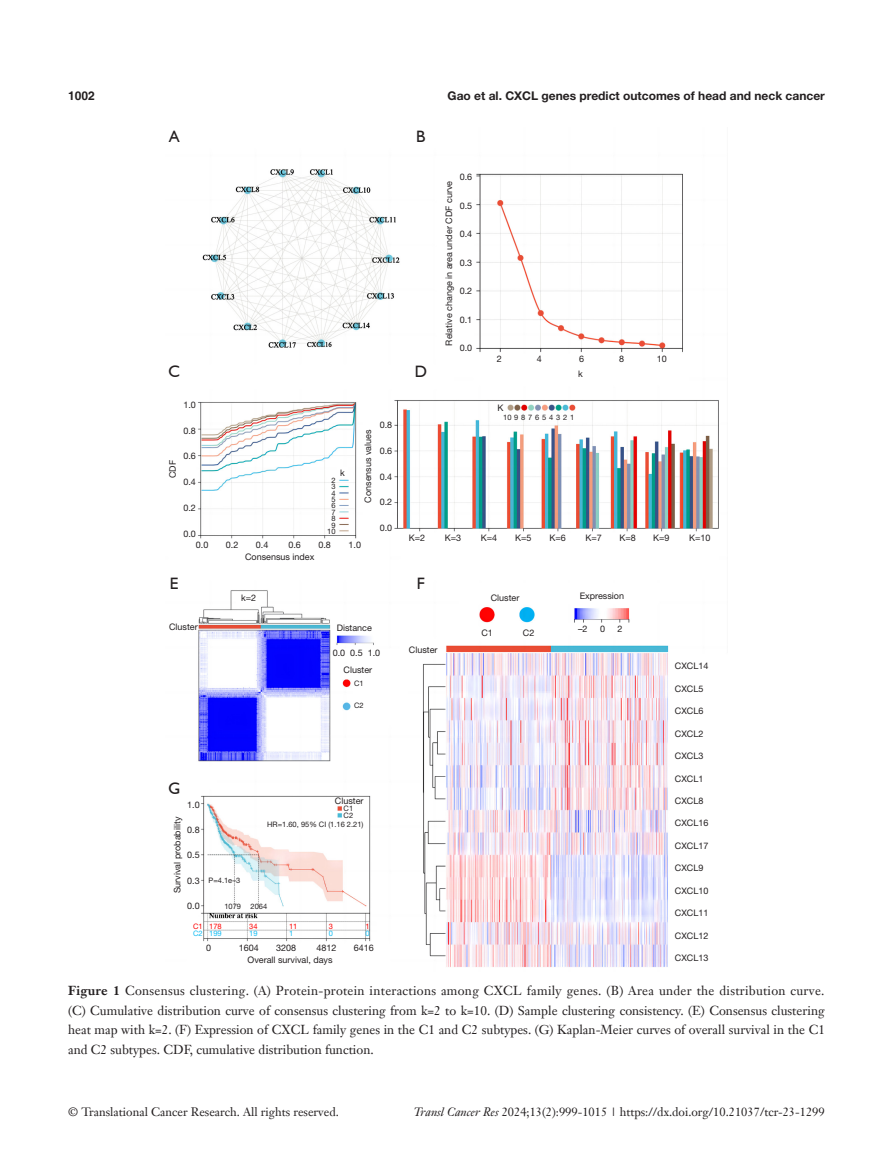
<style>
.page{position:relative;width:893px;height:1170px;background:#fff}
.page>*{position:absolute;margin:0;border:0;box-sizing:border-box;transform-origin:0 0}
.Cite{font:16.5px "Humanist 521 BT";color:#231f20}
.四级标题粗斜_上下不空行{font:12.75px/19.5px "Janson Text LT";color:#231f20;text-align:justify}
.t1{font:12px "Janson Text LT";color:#231f20}
.t2{font:700 12px "Helvetica Neue LT Pro";color:#231f20}
.t3{font:700 12px "Helvetica";color:#231f20}
.B-References{font:9px "Helvetica Neue LT Pro";color:#231f20}
.B-References-2{font:7.5px "Helvetica Neue LT Pro";color:#231f20}
.B-References-3{font:7.5px "Helvetica Neue LT Pro";color:#fe0000}
.B-References-4{font:7.5px "Helvetica Neue LT Pro";color:#12bcf2}
.s1{font-weight:700}
.s2{font-style:italic}
</style>
<div class="page">
<img style="left:198px;top:169px;width:521px;height:798px">
<div style="left:412px;top:363px;width:17px;height:17px;background:#fff"></div>
<div style="left:412px;top:574px;width:17px;height:17px;background:#fff"></div>
<h3 class="t3" style="left:68px;top:88px;width:28px">1002</h3>
<h3 class="t2" style="left:448px;top:88px;width:379px">Gao et al. CXCL genes predict outcomes of head and neck cancer</h3>
<p class="Cite" style="left:169px;top:126px;width:12px">A</p>
<p class="Cite" style="left:169px;top:361px;width:13px">C</p>
<p class="B-References" style="left:183px;top:399px;width:14px">1.0</p>
<p class="B-References" style="left:183px;top:425px;width:14px">0.8</p>
<p class="B-References" style="left:183px;top:450px;width:14px">0.6</p>
<p class="B-References" style="left:183px;top:476px;width:14px">0.4</p>
<p class="B-References" style="left:183px;top:502px;width:14px">0.2</p>
<p class="B-References" style="left:183px;top:528px;width:14px">0.0</p>
<p class="B-References" style="left:167px;top:478px;width:19px;rotate:-90deg">CDF</p>
<p class="B-References" style="left:340px;top:467px;width:6px">k</p>
<p class="B-References-2" style="left:331px;top:475px;width:6px">2</p>
<p class="B-References-2" style="left:331px;top:482px;width:6px">3</p>
<p class="B-References-2" style="left:331px;top:488px;width:6px">4</p>
<p class="B-References-2" style="left:331px;top:494px;width:6px">5</p>
<p class="B-References-2" style="left:331px;top:501px;width:6px">6</p>
<p class="B-References-2" style="left:331px;top:507px;width:6px">7</p>
<p class="B-References-2" style="left:331px;top:514px;width:6px">8</p>
<p class="B-References-2" style="left:331px;top:520px;width:6px">9</p>
<p class="B-References-2" style="left:327px;top:526px;width:10px">10</p>
<p class="B-References" style="left:362px;top:502px;width:75px;rotate:-90deg">Consensus values</p>
<p class="B-References" style="left:196px;top:539px;width:14px">0.0</p>
<p class="B-References" style="left:226px;top:539px;width:14px">0.2</p>
<p class="B-References" style="left:256px;top:539px;width:14px">0.4</p>
<p class="B-References" style="left:288px;top:539px;width:14px">0.6</p>
<p class="B-References" style="left:318px;top:539px;width:14px">0.8</p>
<p class="B-References" style="left:348px;top:539px;width:14px">1.0</p>
<p class="Cite" style="left:170px;top:572px;width:10px">E</p>
<p class="B-References" style="left:245px;top:551px;width:71px">Consensus index</p>
<p class="B-References" style="left:241px;top:592px;width:17px">k=2</p>
<p class="B-References" style="left:380px;top:419px;width:14px">0.8</p>
<p class="B-References" style="left:380px;top:445px;width:14px">0.6</p>
<p class="B-References" style="left:380px;top:470px;width:14px">0.4</p>
<p class="B-References" style="left:380px;top:496px;width:14px">0.2</p>
<p class="B-References" style="left:380px;top:521px;width:14px">0.0</p>
<p class="B-References" style="left:169px;top:621px;width:30px">Cluster</p>
<p class="B-References" style="left:337px;top:622px;width:37px">Distance</p>
<p class="B-References" style="left:333px;top:647px;width:49px">0.0 0.5 1.0</p>
<p class="B-References" style="left:344px;top:664px;width:30px">Cluster</p>
<p class="B-References-2" style="left:354px;top:678px;width:11px">C1</p>
<p class="B-References-2" style="left:354px;top:700px;width:11px">C2</p>
<p class="Cite" style="left:168px;top:777px;width:13px">G</p>
<p class="B-References" style="left:187px;top:798px;width:14px">1.0</p>
<p class="B-References" style="left:187px;top:824px;width:14px">0.8</p>
<p class="B-References" style="left:187px;top:849px;width:14px">0.5</p>
<p class="B-References" style="left:187px;top:874px;width:14px">0.3</p>
<p class="B-References" style="left:187px;top:900px;width:14px">0.0</p>
<p class="B-References" style="left:172px;top:893px;width:78px;rotate:-90deg">Survival probability</p>
<p class="B-References" style="left:335px;top:795px;width:30px">Cluster</p>
<p class="B-References-2" style="left:344px;top:804px;width:11px">C1</p>
<p class="B-References-2" style="left:344px;top:810px;width:11px">C2</p>
<p class="B-References-2" style="left:267px;top:819px;width:98px">HR=1.60, 95% CI (1.16 2.21)</p>
<p class="B-References-2" style="left:209px;top:875px;width:33px">P=4.1e–3</p>
<p class="B-References-2" style="left:224px;top:902px;width:18px">1079</p>
<p class="B-References-2" style="left:250px;top:902px;width:18px">2064</p>
<p class="B-References-3" style="left:193px;top:921px;width:11px">C1</p>
<p class="B-References-4" style="left:193px;top:928px;width:11px">C2</p>
<p class="B-References-3" style="left:209px;top:921px;width:14px">178</p>
<p class="B-References-4" style="left:209px;top:928px;width:14px">199</p>
<p class="B-References-3" style="left:249px;top:921px;width:10px">34</p>
<p class="B-References-4" style="left:249px;top:928px;width:10px">19</p>
<p class="B-References-3" style="left:289px;top:921px;width:10px">11</p>
<p class="B-References-4" style="left:289px;top:928px;width:6px">1</p>
<p class="B-References-3" style="left:329px;top:921px;width:6px">3</p>
<p class="B-References-4" style="left:329px;top:928px;width:6px">0</p>
<p class="B-References-3" style="left:366px;top:921px;width:6px">1</p>
<p class="B-References-4" style="left:366px;top:928px;width:6px">0</p>
<p class="B-References" style="left:206px;top:941px;width:7px">0</p>
<p class="B-References" style="left:239px;top:941px;width:22px">1604</p>
<p class="B-References" style="left:276px;top:941px;width:22px">3208</p>
<p class="B-References" style="left:316px;top:941px;width:22px">4812</p>
<p class="B-References" style="left:354px;top:941px;width:22px">6416</p>
<p class="B-References" style="left:248px;top:954px;width:87px">Overall survival, days</p>
<p class="Cite" style="left:416px;top:126px;width:11px">B</p>
<p class="Cite" style="left:415px;top:361px;width:14px">D</p>
<p class="B-References" style="left:460px;top:171px;width:14px">0.6</p>
<p class="B-References" style="left:460px;top:200px;width:14px">0.5</p>
<p class="B-References" style="left:460px;top:228px;width:14px">0.4</p>
<p class="B-References" style="left:460px;top:257px;width:14px">0.3</p>
<p class="B-References" style="left:460px;top:285px;width:14px">0.2</p>
<p class="B-References" style="left:460px;top:314px;width:14px">0.1</p>
<p class="B-References" style="left:460px;top:342px;width:14px">0.0</p>
<p class="B-References" style="left:443px;top:345px;width:166px;rotate:-90deg">Relative change in area under CDF curve</p>
<p class="B-References" style="left:497px;top:353px;width:7px">2</p>
<p class="B-References" style="left:537px;top:353px;width:7px">4</p>
<p class="B-References" style="left:579px;top:353px;width:7px">6</p>
<p class="B-References" style="left:619px;top:353px;width:7px">8</p>
<p class="B-References" style="left:657px;top:353px;width:12px">10</p>
<p class="B-References" style="left:498px;top:402px;width:8px">K</p>
<p class="B-References" style="left:578px;top:368px;width:6px">k</p>
<p class="B-References-2" style="left:503px;top:412px;width:72px">10 9 8 7 6 5 4 3 2 1</p>
<p class="B-References" style="left:409px;top:532px;width:18px">K=2</p>
<p class="B-References" style="left:445px;top:532px;width:18px">K=3</p>
<p class="B-References" style="left:481px;top:532px;width:18px">K=4</p>
<p class="B-References" style="left:515px;top:532px;width:18px">K=5</p>
<p class="B-References" style="left:549px;top:532px;width:18px">K=6</p>
<p class="B-References" style="left:585px;top:532px;width:18px">K=7</p>
<p class="B-References" style="left:619px;top:532px;width:18px">K=8</p>
<p class="B-References" style="left:653px;top:532px;width:18px">K=9</p>
<p class="B-References" style="left:689px;top:532px;width:23px">K=10</p>
<p class="Cite" style="left:417px;top:572px;width:10px">F</p>
<p class="B-References" style="left:409px;top:644px;width:30px">Cluster</p>
<p class="B-References" style="left:491px;top:592px;width:30px">Cluster</p>
<p class="B-References" style="left:580px;top:590px;width:46px">Expression</p>
<p class="B-References" style="left:481px;top:626px;width:13px">C1</p>
<p class="B-References" style="left:523px;top:626px;width:13px">C2</p>
<p class="B-References" style="left:578px;top:623px;width:11px">–2</p>
<p class="B-References" style="left:600px;top:623px;width:7px">0</p>
<p class="B-References" style="left:618px;top:623px;width:7px">2</p>
<p class="B-References" style="left:675px;top:660px;width:35px">CXCL14</p>
<p class="B-References" style="left:675px;top:683px;width:30px">CXCL5</p>
<p class="B-References" style="left:675px;top:705px;width:30px">CXCL6</p>
<p class="B-References" style="left:675px;top:727px;width:30px">CXCL2</p>
<p class="B-References" style="left:675px;top:750px;width:30px">CXCL3</p>
<p class="B-References" style="left:675px;top:772px;width:30px">CXCL1</p>
<p class="B-References" style="left:675px;top:795px;width:30px">CXCL8</p>
<p class="B-References" style="left:675px;top:817px;width:35px">CXCL16</p>
<p class="B-References" style="left:675px;top:840px;width:35px">CXCL17</p>
<p class="B-References" style="left:675px;top:862px;width:30px">CXCL9</p>
<p class="B-References" style="left:675px;top:884px;width:35px">CXCL10</p>
<p class="B-References" style="left:675px;top:907px;width:35px">CXCL11</p>
<p class="B-References" style="left:675px;top:929px;width:35px">CXCL12</p>
<p class="B-References" style="left:675px;top:952px;width:35px">CXCL13</p>
<p class="四级标题粗斜_上下不空行" style="left:68px;top:980px;width:758px"><span class="s1">Figure 1</span> Consensus clustering. (A) Protein-protein interactions among CXCL family genes. (B) Area under the distribution curve. (C) Cumulative distribution curve of consensus clustering from k=2 to k=10. (D) Sample clustering consistency. (E) Consensus clustering heat map with k=2. (F) Expression of CXCL family genes in the C1 and C2 subtypes. (G) Kaplan-Meier curves of overall survival in the C1 and C2 subtypes. CDF, cumulative distribution function.</p>
<h3 class="t1" style="left:68px;top:1104px;width:272px">© Translational Cancer Research. All rights reserved.</h3>
<h3 class="t1" style="left:414px;top:1104px;width:412px"><span class="s2">Transl Cancer Res</span> 2024;13(2):999-1015 | https://dx.doi.org/10.21037/tcr-23-1299</h3>
</div>
